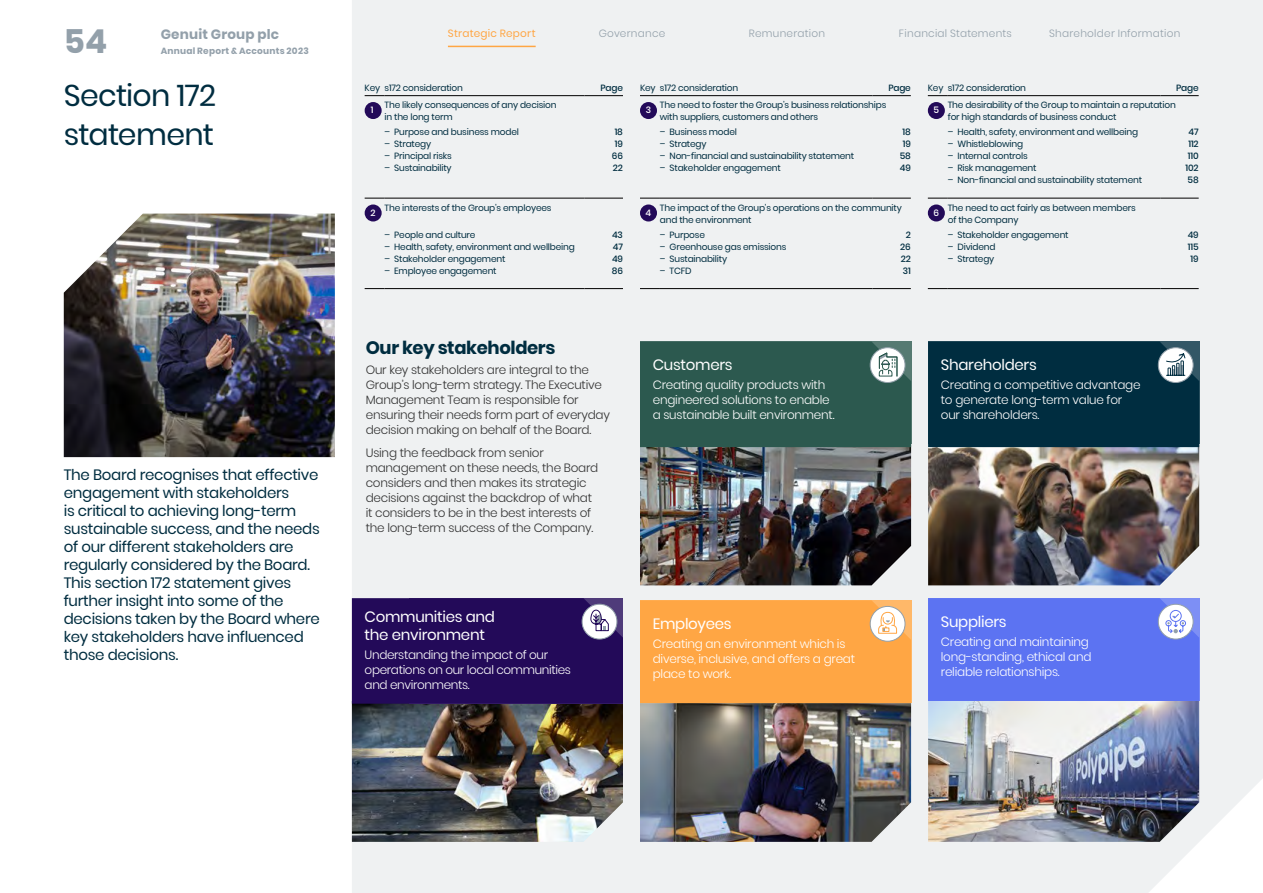
<style>
.page{position:relative;width:1263px;height:893px;background:#fff}
.page>*{position:absolute;margin:0;border:0;box-sizing:border-box;transform-origin:0 0}
.t1{font:700 33px "Poppins";color:#93a0aa}
.t2{font:30px/39px "Poppins";letter-spacing:-.025em;color:#002d40}
.t3{font:700 18px "Poppins";letter-spacing:-.02em;color:#002d40}
.t4{font:15px/18px "Poppins";letter-spacing:-.02em;color:#002d40}
.t5{font:15px/18px "Poppins";letter-spacing:-.02em;color:#fff}
.t6{font:700 13.5px "Poppins";letter-spacing:.015em;color:#93a0aa}
.t7{font:300 12px/15px "Poppins";letter-spacing:-.02em;color:#fff}
.t8{font:300 12px/15px "Poppins";letter-spacing:-.02em;color:#333}
.t9{font:300 10.5px "Poppins";letter-spacing:.025em;color:#93a0aa}
.t10{font:10.5px "Poppins";letter-spacing:.025em;color:#ffa644}
.t11{font:9px/12px "Poppins";letter-spacing:-.02em;color:#002d40}
.t12{font:500 9px/12px "Poppins";letter-spacing:-.02em;color:#002d40;text-align:center}
.t13{font:700 9px "Poppins";letter-spacing:.025em;color:#93a0aa}
.t14{font:500 9px "Poppins";color:#fff}
</style>
<div class="page">
<div style="left:352px;top:0;width:911px;height:893px;background:#eff1f2"></div>
<img style="left:64px;top:214px;width:271px;height:243px">
<img style="left:352px;top:704px;width:271px;height:138px">
<img style="left:928px;top:701px;width:271px;height:141px">
<img style="left:928px;top:447px;width:271px;height:138px">
<img style="left:640px;top:703px;width:271px;height:139px">
<img style="left:640px;top:447px;width:271px;height:138px">
<div style="left:928px;top:342px;width:271px;height:105px;background:#002d40"></div>
<div style="left:640px;top:342px;width:271px;height:105px;background:#2c594f"></div>
<div style="left:352px;top:598px;width:271px;height:106px;background:#230a59"></div>
<div style="left:640px;top:600px;width:271px;height:103px;background:#ffa644"></div>
<div style="left:928px;top:598px;width:271px;height:103px;background:#5c73f2"></div>
<svg style="left:365px;top:95px;width:20px;height:1px"></svg>
<hr style="left:385px;top:95px;width:199px;height:1px;background:#000">
<hr style="left:584px;top:95px;width:39px;height:1px;background:#000">
<svg style="left:640px;top:95px;width:20px;height:1px"></svg>
<hr style="left:660px;top:95px;width:212px;height:1px;background:#000">
<hr style="left:872px;top:95px;width:39px;height:1px;background:#000">
<svg style="left:928px;top:95px;width:20px;height:1px"></svg>
<hr style="left:948px;top:95px;width:212px;height:1px;background:#000">
<hr style="left:1160px;top:95px;width:39px;height:1px;background:#000">
<svg style="left:928px;top:198px;width:20px;height:1px"></svg>
<svg style="left:365px;top:198px;width:20px;height:1px"></svg>
<hr style="left:385px;top:198px;width:199px;height:1px;background:#000">
<hr style="left:584px;top:198px;width:39px;height:1px;background:#000">
<svg style="left:640px;top:198px;width:20px;height:1px"></svg>
<hr style="left:660px;top:198px;width:212px;height:1px;background:#000">
<hr style="left:872px;top:198px;width:39px;height:1px;background:#000">
<hr style="left:948px;top:198px;width:212px;height:1px;background:#000">
<hr style="left:1160px;top:198px;width:39px;height:1px;background:#000">
<svg style="left:928px;top:288px;width:20px;height:1px"></svg>
<svg style="left:365px;top:288px;width:20px;height:1px"></svg>
<hr style="left:385px;top:288px;width:199px;height:1px;background:#000">
<hr style="left:584px;top:288px;width:39px;height:1px;background:#000">
<svg style="left:640px;top:288px;width:20px;height:1px"></svg>
<hr style="left:660px;top:288px;width:212px;height:1px;background:#000">
<hr style="left:872px;top:288px;width:39px;height:1px;background:#000">
<hr style="left:948px;top:288px;width:212px;height:1px;background:#000">
<hr style="left:1160px;top:288px;width:39px;height:1px;background:#000">
<div style="left:365px;top:102px;width:17px;height:17px;background:#230a59;border-radius:50%"></div>
<div style="left:640px;top:102px;width:17px;height:17px;background:#230a59;border-radius:50%"></div>
<div style="left:928px;top:102px;width:17px;height:17px;background:#230a59;border-radius:50%"></div>
<div style="left:365px;top:204px;width:17px;height:17px;background:#230a59;border-radius:50%"></div>
<div style="left:640px;top:204px;width:17px;height:17px;background:#230a59;border-radius:50%"></div>
<div style="left:928px;top:204px;width:17px;height:17px;background:#230a59;border-radius:50%"></div>
<hr style="left:448px;top:46px;width:88px;height:1px;background:#ffa644">
<h1 class="t1" style="left:64px;top:22px;width:45px">54</h1>
<h3 class="t6" style="left:161px;top:27px;width:120px">Genuit Group plc</h3>
<p class="t13" style="left:161px;top:46px;width:150px">Annual Report &amp; Accounts 2023</p>
<h2 class="t2" style="left:64px;top:76px;width:154px">Section 172 statement</h2>
<p class="t4" style="left:64px;top:466px;width:258px">The Board recognises that effective engagement with stakeholders<br>is critical to achieving long-term sustainable success, and the needs of our different stakeholders are regularly considered by the Board.<br>This section 172 statement gives further insight into some of the decisions taken by the Board where key stakeholders have influenced those decisions.</p>
<p class="t10" style="left:448px;top:27px;width:89px">Strategic Report</p>
<p class="t9" style="left:599px;top:27px;width:68px">Governance</p>
<p class="t9" style="left:749px;top:27px;width:78px">Remuneration</p>
<p class="t9" style="left:899px;top:27px;width:114px">Financial Statements</p>
<p class="t9" style="left:1049px;top:27px;width:133px">Shareholder Information</p>
<p class="t11" style="left:365px;top:82px;width:100px">Key s172 consideration</p>
<p class="t12" style="left:600px;top:82px;width:24px">Page</p>
<p class="t11" style="left:640px;top:82px;width:100px">Key s172 consideration</p>
<p class="t12" style="left:888px;top:82px;width:24px">Page</p>
<p class="t11" style="left:928px;top:82px;width:100px">Key s172 consideration</p>
<p class="t12" style="left:1176px;top:82px;width:24px">Page</p>
<p class="t14" style="left:371px;top:105px;width:4px">1</p>
<p class="t11" style="left:385px;top:99px;width:173px">The likely consequences of any decision in the long term</p>
<p class="t14" style="left:646px;top:105px;width:7px">3</p>
<p class="t11" style="left:660px;top:99px;width:228px">The need to foster the Group’s business relationships with suppliers, customers and others</p>
<p class="t14" style="left:933px;top:105px;width:7px">5</p>
<p class="t11" style="left:948px;top:99px;width:230px">The desirability of the Group to maintain a reputation for high standards of business conduct</p>
<p class="t11" style="left:385px;top:126px;width:136px">– Purpose and business model</p>
<p class="t11" style="left:385px;top:138px;width:48px">– Strategy</p>
<p class="t11" style="left:385px;top:150px;width:69px">– Principal risks</p>
<p class="t11" style="left:385px;top:162px;width:69px">– Sustainability</p>
<p class="t12" style="left:900px;top:126px;width:13px">18<br>19<br>58<br>49</p>
<p class="t11" style="left:948px;top:126px;width:192px">– Health, safety, environment and wellbeing</p>
<p class="t12" style="left:612px;top:126px;width:13px">18<br>19<br>66<br>22</p>
<p class="t11" style="left:660px;top:126px;width:79px">– Business model</p>
<p class="t12" style="left:1185px;top:126px;width:15px">47<br>112<br>110<br>102<br>58</p>
<p class="t11" style="left:948px;top:138px;width:77px">– Whistleblowing</p>
<p class="t11" style="left:948px;top:150px;width:81px">– Internal controls</p>
<p class="t11" style="left:948px;top:162px;width:90px">– Risk management</p>
<p class="t11" style="left:948px;top:174px;width:196px">– Non-financial and sustainability statement</p>
<p class="t11" style="left:660px;top:138px;width:48px">– Strategy</p>
<p class="t11" style="left:660px;top:150px;width:196px">– Non-financial and sustainability statement</p>
<p class="t11" style="left:660px;top:162px;width:122px">– Stakeholder engagement</p>
<p class="t14" style="left:371px;top:207px;width:7px">2</p>
<p class="t11" style="left:385px;top:202px;width:168px">The interests of the Group’s employees</p>
<p class="t14" style="left:646px;top:207px;width:7px">4</p>
<p class="t11" style="left:660px;top:202px;width:243px">The impact of the Group’s operations on the community and the environment</p>
<p class="t14" style="left:933px;top:207px;width:7px">6</p>
<p class="t11" style="left:948px;top:202px;width:189px">The need to act fairly as between members of the Company</p>
<p class="t11" style="left:385px;top:229px;width:92px">– People and culture</p>
<p class="t11" style="left:385px;top:241px;width:192px">– Health, safety, environment and wellbeing</p>
<p class="t11" style="left:385px;top:253px;width:122px">– Stakeholder engagement</p>
<p class="t11" style="left:385px;top:265px;width:114px">– Employee engagement</p>
<p class="t12" style="left:900px;top:229px;width:12px;text-align:justify;text-indent:5px">2<br>26<br>22<br>31</p>
<p class="t11" style="left:948px;top:229px;width:122px">– Stakeholder engagement</p>
<p class="t12" style="left:612px;top:229px;width:13px;text-align:justify">43<br>47<br>49<br>86</p>
<p class="t11" style="left:660px;top:229px;width:47px">– Purpose</p>
<p class="t11" style="left:948px;top:241px;width:49px">– Dividend</p>
<p class="t11" style="left:948px;top:253px;width:48px">– Strategy</p>
<p class="t11" style="left:660px;top:241px;width:128px">– Greenhouse gas emissions</p>
<p class="t11" style="left:660px;top:253px;width:69px">– Sustainability</p>
<p class="t11" style="left:660px;top:265px;width:33px">– TCFD</p>
<h3 class="t3" style="left:366px;top:338px;width:191px">Our key stakeholders</h3>
<h3 class="t8" style="left:366px;top:362px;width:246px">Our key stakeholders are integral to the Group’s long-term strategy. The Executive Management Team is responsible for ensuring their needs form part of everyday decision making on behalf of the Board.</h3>
<h3 class="t8" style="left:366px;top:445px;width:234px">Using the feedback from senior management on these needs, the Board considers and then makes its strategic decisions against the backdrop of what it considers to be in the best interests of the long-term success of the Company.</h3>
<h3 class="t5" style="left:365px;top:607px;width:132px">Communities and the environment</h3>
<h3 class="t7" style="left:365px;top:647px;width:208px">Understanding the impact of our operations on our local communities and environments.</h3>
<h3 class="t5" style="left:653px;top:356px;width:81px">Customers</h3>
<h3 class="t7" style="left:653px;top:378px;width:183px">Creating quality products with engineered solutions to enable a sustainable built environment.</h3>
<h3 class="t5" style="left:653px;top:615px;width:80px">Employees</h3>
<h3 class="t7" style="left:653px;top:636px;width:204px">Creating an environment which is diverse, inclusive, and offers a great place to work.</h3>
<h3 class="t5" style="left:941px;top:356px;width:97px">Shareholders</h3>
<h3 class="t7" style="left:941px;top:378px;width:201px">Creating a competitive advantage to generate long-term value for our shareholders.</h3>
<h3 class="t5" style="left:941px;top:612px;width:67px">Suppliers</h3>
<h3 class="t7" style="left:941px;top:634px;width:152px">Creating and maintaining long-standing, ethical and reliable relationships.</h3>
<p class="t12" style="left:1188px;top:229px;width:12px">49<br>115<br>19</p>
</div>
